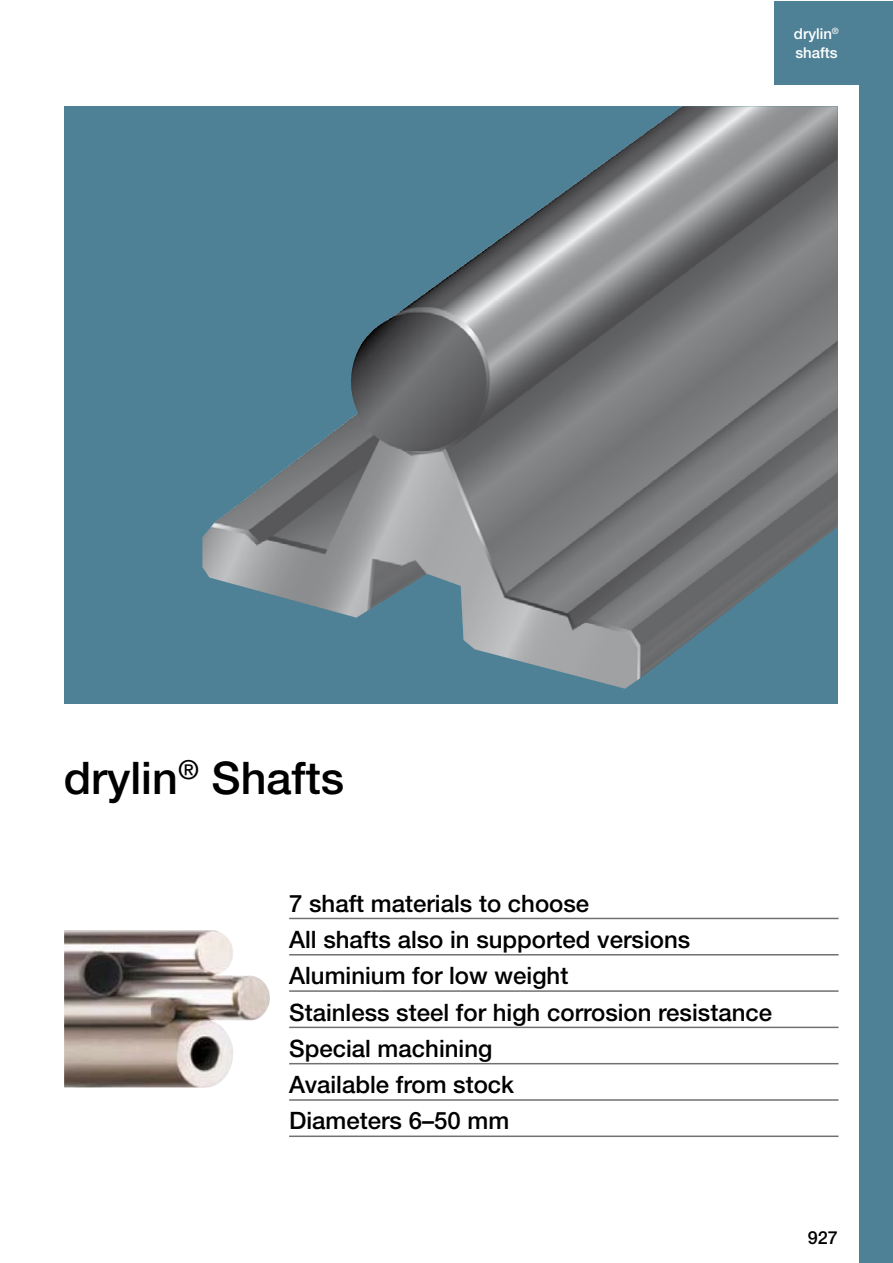
<style>
.page{position:relative;width:893px;height:1263px;background:#fff}
.page>*{position:absolute;margin:0;border:0;box-sizing:border-box;transform-origin:0 0}
.t1{font:500 45px "Helvetica Neue LT";color:#000}
.t2{font:500 24px/36.3px "Helvetica Neue LT";color:#000}
.t3{font:500 18px "Helvetica Neue LT";color:#000}
.t4{font:500 15px/19.5px "Helvetica Neue LT";color:#fff}
</style>
<div class="page">
<div style="left:859px;top:1px;width:33px;height:1262px;background:#4f8196"></div>
<div style="left:774px;top:1px;width:118px;height:84px;background:#4f8196"></div>
<img style="left:64px;top:930px;width:206px;height:158px">
<div style="left:64px;top:106px;width:774px;height:598px;background:#4f8196"></div>
<img style="left:202px;top:106px;width:636px;height:583px">
<hr style="left:289px;top:918px;width:549px;height:1px;background:#707172">
<hr style="left:289px;top:954px;width:549px;height:1px;background:#707172">
<hr style="left:289px;top:990px;width:549px;height:2px;background:#707172">
<hr style="left:289px;top:1027px;width:549px;height:1px;background:#707172">
<hr style="left:289px;top:1063px;width:549px;height:1px;background:#707172">
<hr style="left:289px;top:1099px;width:549px;height:2px;background:#707172">
<hr style="left:289px;top:1135px;width:549px;height:2px;background:#707172">
<p class="t4" style="left:794px;top:23px;width:47px">drylin<sup>® </sup>shafts</p>
<h1 class="t1" style="left:64px;top:751px;width:282px">drylin<sup>®</sup> Shafts</h1>
<p class="t2" style="left:289px;top:885px;width:484px">7 shaft materials to choose<br>All shafts also in supported versions<br>Aluminium for low weight<br>Stainless steel for high corrosion resistance<br>Special machining<br>Available from stock<br>Diameters 6–50 mm</p>
<p class="t3" style="left:808px;top:1226px;width:32px">927</p>
</div>
